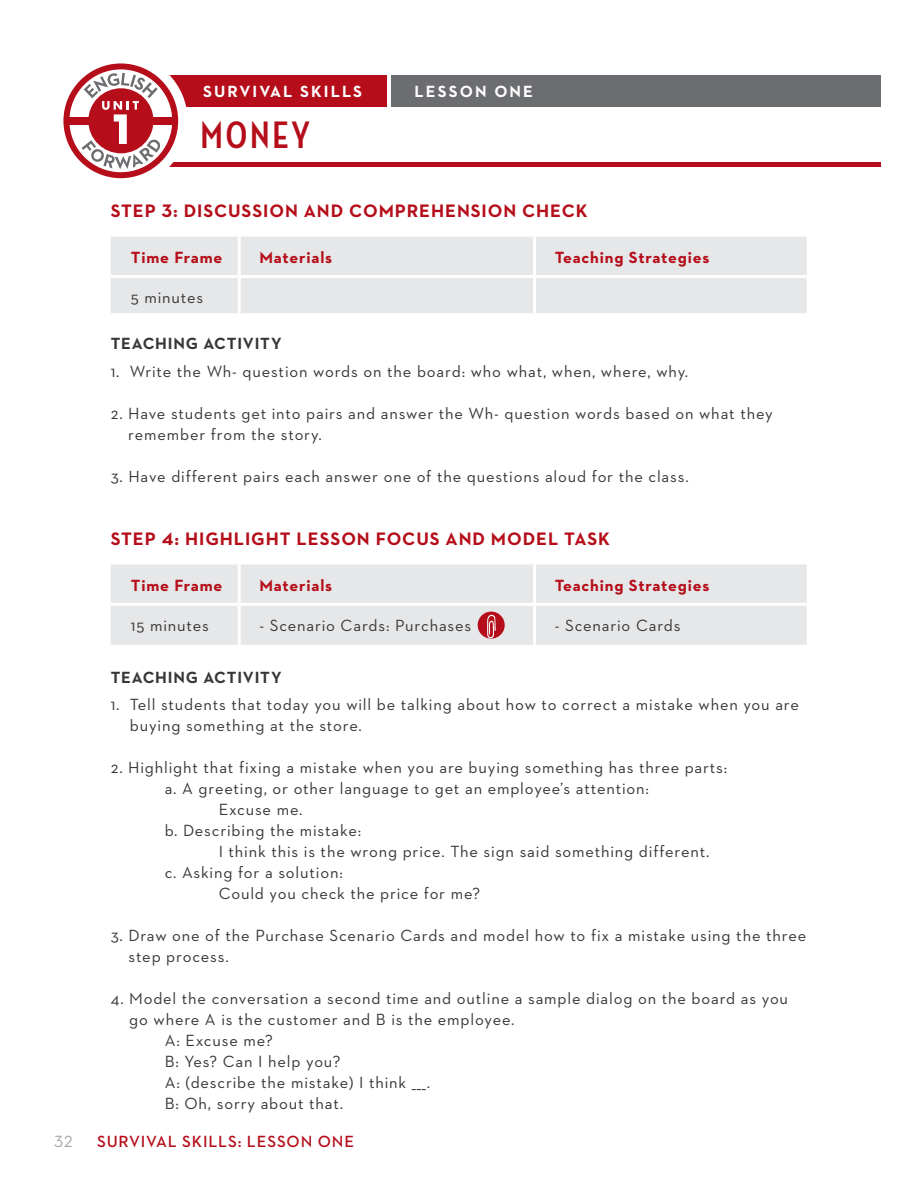
<style>
.page{position:relative;width:918px;height:1188px;background:#fff}
.page>*{position:absolute;margin:0;border:0;box-sizing:border-box;transform-origin:0 0}
.t1{font:700 39px "Neutraface Condensed";letter-spacing:.07em;color:#b50e1a}
.STEPS{font:700 18.3px "Neutraface 2 Text";letter-spacing:.05em;color:#b50e1a}
.BODY_COPY{font:16.5px/21px "Neutraface 2 Text";letter-spacing:.05em;color:#383635}
.t2{font:700 16.5px "Neutraface 2 Text";letter-spacing:.05em;color:#b50e1a}
.STEPS-2{font:700 16.5px "Neutraface 2 Text";letter-spacing:.05em;color:#383635}
.SUBHEAD_GRAY{font:600 16.5px "Neutraface 2 Text";letter-spacing:.05em;color:#b50e1a}
.t3{font:700 16.5px "Neutraface 2 Text";letter-spacing:.125em;color:#fff}
.SUBHEAD_GRAY-2{font:16.5px "Neutraface 2 Text";color:#a7a2a0}
</style>
<div class="page">
<div style="left:127px;top:75px;width:276px;height:31px;background:#b50e1a"></div>
<div style="left:387px;top:75px;width:494px;height:31px;background:#6c6d70"></div>
<div style="left:387px;top:68px;width:5px;height:42px;background:#fff"></div>
<div style="left:106px;top:162px;width:775px;height:5px;background:#b50e1a"></div>
<svg style="left:63px;top:63px;width:125px;height:116px"></svg>
<div style="left:391px;top:76px;width:484px;height:31px;background:#6c6d70"></div>
<div style="left:111px;top:237px;width:696px;height:76px;background:#e6e7e9"></div>
<hr style="left:238px;top:237px;width:3px;height:38px;background:#fff">
<hr style="left:533px;top:237px;width:3px;height:38px;background:#fff">
<hr style="left:111px;top:275px;width:128px;height:3px;background:#fff">
<hr style="left:239px;top:275px;width:296px;height:3px;background:#fff">
<hr style="left:238px;top:278px;width:3px;height:35px;background:#fff">
<hr style="left:535px;top:275px;width:272px;height:3px;background:#fff">
<hr style="left:533px;top:278px;width:3px;height:35px;background:#fff">
<div style="left:111px;top:564px;width:696px;height:81px;background:#e6e7e9"></div>
<hr style="left:238px;top:564px;width:3px;height:39px;background:#fff">
<hr style="left:533px;top:564px;width:3px;height:39px;background:#fff">
<hr style="left:111px;top:603px;width:128px;height:3px;background:#fff">
<hr style="left:239px;top:603px;width:296px;height:3px;background:#fff">
<hr style="left:238px;top:606px;width:3px;height:39px;background:#fff">
<hr style="left:535px;top:603px;width:272px;height:3px;background:#fff">
<hr style="left:533px;top:606px;width:3px;height:39px;background:#fff">
<div style="left:478px;top:612px;width:27px;height:27px;background:#b50e1a;border-radius:50%"></div>
<svg style="left:487px;top:614px;width:9px;height:25px"></svg>
<p class="t3" style="left:203px;top:81px;width:160px">SURVIVAL SKILLS</p>
<p class="t3" style="left:415px;top:81px;width:120px">LESSON ONE</p>
<h1 class="t1" style="left:201px;top:113px;width:111px">MONEY</h1>
<p class="STEPS" style="left:111px;top:199px;width:479px">STEP 3: DISCUSSION AND COMPREHENSION CHECK</p>
<p class="t2" style="left:131px;top:247px;width:93px">Time Frame</p>
<p class="t2" style="left:259px;top:247px;width:74px">Materials</p>
<p class="t2" style="left:555px;top:247px;width:156px">Teaching Strategies</p>
<p class="BODY_COPY" style="left:131px;top:287px;width:74px">5 minutes</p>
<p class="STEPS-2" style="left:111px;top:333px;width:172px">TEACHING ACTIVITY</p>
<p class="BODY_COPY" style="left:111px;top:360px;width:579px">1. Write the Wh- question words on the board: who what, when, where, why.</p>
<p class="BODY_COPY" style="left:128px;top:402px;width:646px;text-indent:-18px">2. Have students get into pairs and answer the Wh- question words based on what they remember from the story.</p>
<p class="BODY_COPY" style="left:111px;top:465px;width:580px">3. Have different pairs each answer one of the questions aloud for the class.</p>
<p class="STEPS" style="left:111px;top:527px;width:501px">STEP 4: HIGHLIGHT LESSON FOCUS AND MODEL TASK</p>
<p class="t2" style="left:131px;top:575px;width:93px">Time Frame</p>
<p class="t2" style="left:259px;top:575px;width:74px">Materials</p>
<p class="t2" style="left:555px;top:575px;width:156px">Teaching Strategies</p>
<p class="BODY_COPY" style="left:131px;top:614px;width:79px">15 minutes</p>
<p class="BODY_COPY" style="left:259px;top:614px;width:213px">- Scenario Cards: Purchases</p>
<p class="BODY_COPY" style="left:555px;top:614px;width:127px">- Scenario Cards</p>
<p class="STEPS-2" style="left:111px;top:666px;width:172px">TEACHING ACTIVITY</p>
<p class="BODY_COPY" style="left:130px;top:694px;width:671px;text-indent:-19px">1. Tell students that today you will be talking about how to correct a mistake when you are buying something at the store.</p>
<p class="BODY_COPY" style="left:111px;top:757px;width:618px">2. Highlight that fixing a mistake when you are buying something has three parts:</p>
<p class="BODY_COPY" style="left:165px;top:778px;width:486px">a. A greeting, or other language to get an employee’s attention:</p>
<p class="BODY_COPY" style="left:219px;top:799px;width:85px">Excuse me.</p>
<p class="BODY_COPY" style="left:165px;top:820px;width:198px">b. Describing the mistake:</p>
<p class="BODY_COPY" style="left:219px;top:841px;width:492px">I think this is the wrong price. The sign said something different.</p>
<p class="BODY_COPY" style="left:165px;top:862px;width:180px">c. Asking for a solution:</p>
<p class="BODY_COPY" style="left:219px;top:883px;width:263px">Could you check the price for me?</p>
<p class="BODY_COPY" style="left:129px;top:925px;width:679px;text-indent:-18px">3. Draw one of the Purchase Scenario Cards and model how to fix a mistake using the three step process.</p>
<p class="BODY_COPY" style="left:129px;top:988px;width:660px;text-indent:-19px">4. Model the conversation a second time and outline a sample dialog on the board as you go where A is the customer and B is the employee.</p>
<p class="BODY_COPY" style="left:165px;top:1030px;width:110px">A: Excuse me?</p>
<p class="BODY_COPY" style="left:165px;top:1051px;width:177px">B: Yes? Can I help you?</p>
<p class="BODY_COPY" style="left:165px;top:1072px;width:267px">A: (describe the mistake) I think ___.</p>
<p class="BODY_COPY" style="left:165px;top:1093px;width:180px">B: Oh, sorry about that.</p>
<p class="SUBHEAD_GRAY-2" style="left:54px;top:1131px;width:20px">32</p>
<p class="SUBHEAD_GRAY" style="left:97px;top:1131px;width:258px">SURVIVAL SKILLS: LESSON ONE</p>
</div>
